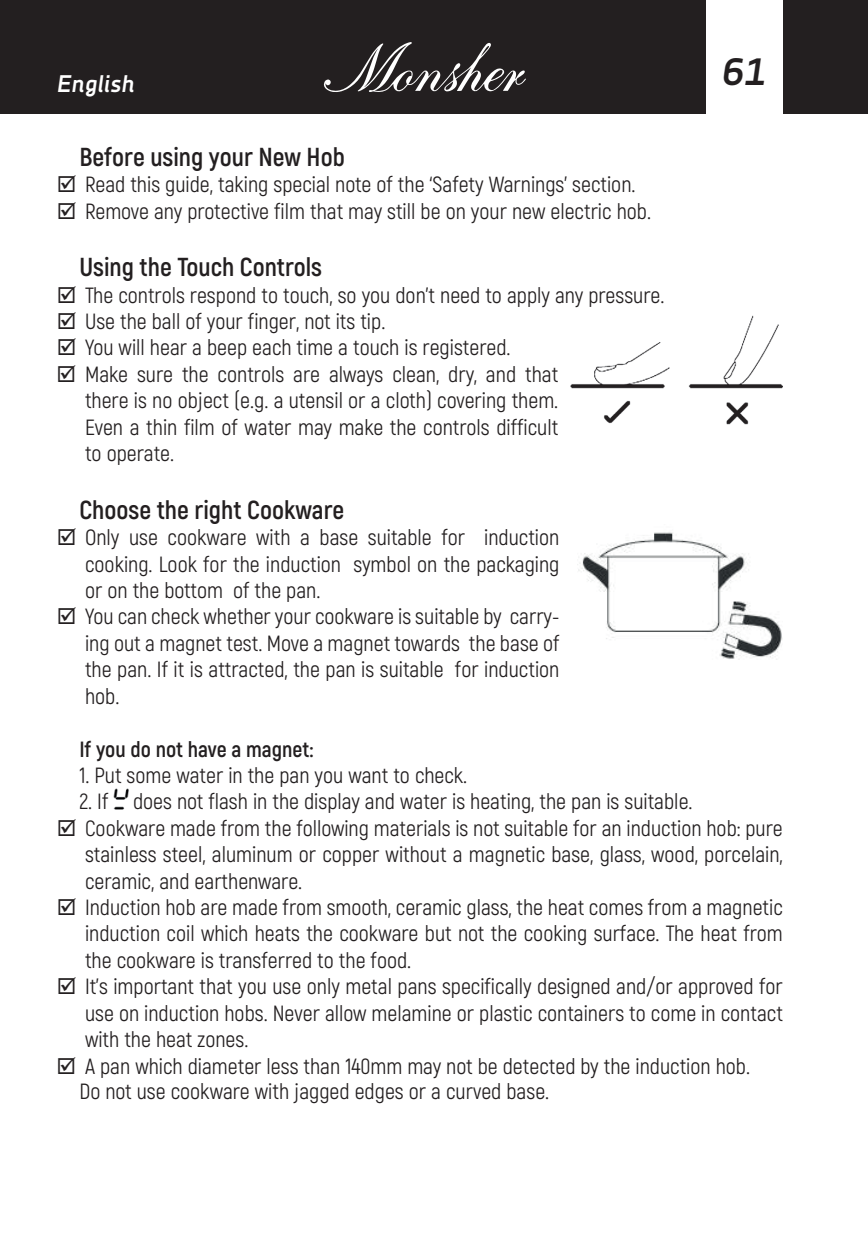
<style>
.page{position:relative;width:868px;height:1248px;background:#fff}
.page>*{position:absolute;margin:0;border:0;box-sizing:border-box;transform-origin:0 0}
.t1{font:italic 700 38px "Decima Nova Pro";color:#231f20}
.t2{font:700 26px "Akrobat";color:#231f20}
.t3{font:italic 700 24px "Decima Nova Pro";color:#fff}
.t4{font:22px/26.4px "Akrobat";color:#231f20}
.t5{font:700 22px "Akrobat";color:#231f20}
</style>
<div class="page">
<div style="left:0;top:0;width:867px;height:113px;background:#231f20"></div>
<div style="left:706px;top:0;width:76px;height:119px;background:#fff"></div>
<svg style="left:323px;top:42px;width:203px;height:50px"></svg>
<img style="left:113px;top:788px;width:15px;height:21px">
<img style="left:570px;top:315px;width:212px;height:110px">
<img style="left:577px;top:532px;width:205px;height:128px">
<p class="t3" style="left:57px;top:70px;width:79px">English</p>
<h1 class="t1" style="left:722px;top:50px;width:46px">61</h1>
<p class="t2" style="left:79px;top:140px;width:267px">Before using your New Hob</p>
<p class="t4" style="left:85px;top:171px;width:567px">Read this guide, taking special note of the ‘Safety Warnings’ section.<br>Remove any protective film that may still be on your new electric hob.</p>
<p class="t2" style="left:79px;top:251px;width:244px">Using the Touch Controls</p>
<p class="t4" style="left:85px;top:282px;width:581px">The controls respond to touch, so you don’t need to apply any pressure.<br>Use the ball of your finger, not its tip.<br>You will hear a beep each time a touch is registered.<br>Make sure the controls are always clean, dry, and that<br>there is no object (e.g. a utensil or a cloth) covering them.<br>Even a thin film of water may make the controls difficult<br>to operate.</p>
<p class="t2" style="left:79px;top:493px;width:266px">Choose the right Cookware</p>
<p class="t4" style="left:85px;top:524px;width:476px">Only use cookware with a base suitable for induction cooking. Look for the induction symbol on the packaging or on the bottom of the pan.<br>You can check whether your cookware is suitable by carry&shy;ing out a magnet test. Move a magnet towards the base of the pan. If it is attracted, the pan is suitable for induction hob.</p>
<p class="t5" style="left:79px;top:735px;width:235px">If you do not have a magnet:</p>
<p class="t4" style="left:79px;top:762px;width:389px">1. Put some water in the pan you want to check.</p>
<p class="t4" style="left:79px;top:788px;width:705px">2. If does not flash in the display and water is heating, the pan is suitable.<br>Cookware made from the following materials is not suitable for an induction hob: pure stainless steel, aluminum or copper without a magnetic base, glass, wood, porcelain, ceramic, and earthenware.<br>Induction hob are made from smooth, ceramic glass, the heat comes from a magnetic induction coil which heats the cookware but not the cooking surface. The heat from the cookware is transferred to the food.<br>It’s important that you use only metal pans specifically designed and/or approved for use on induction hobs. Never allow melamine or plastic containers to come in contact with the heat zones.<br>A pan which diameter less than 140mm may not be detected by the induction hob.<br>Do not use cookware with jagged edges or a curved base.</p>
</div>
